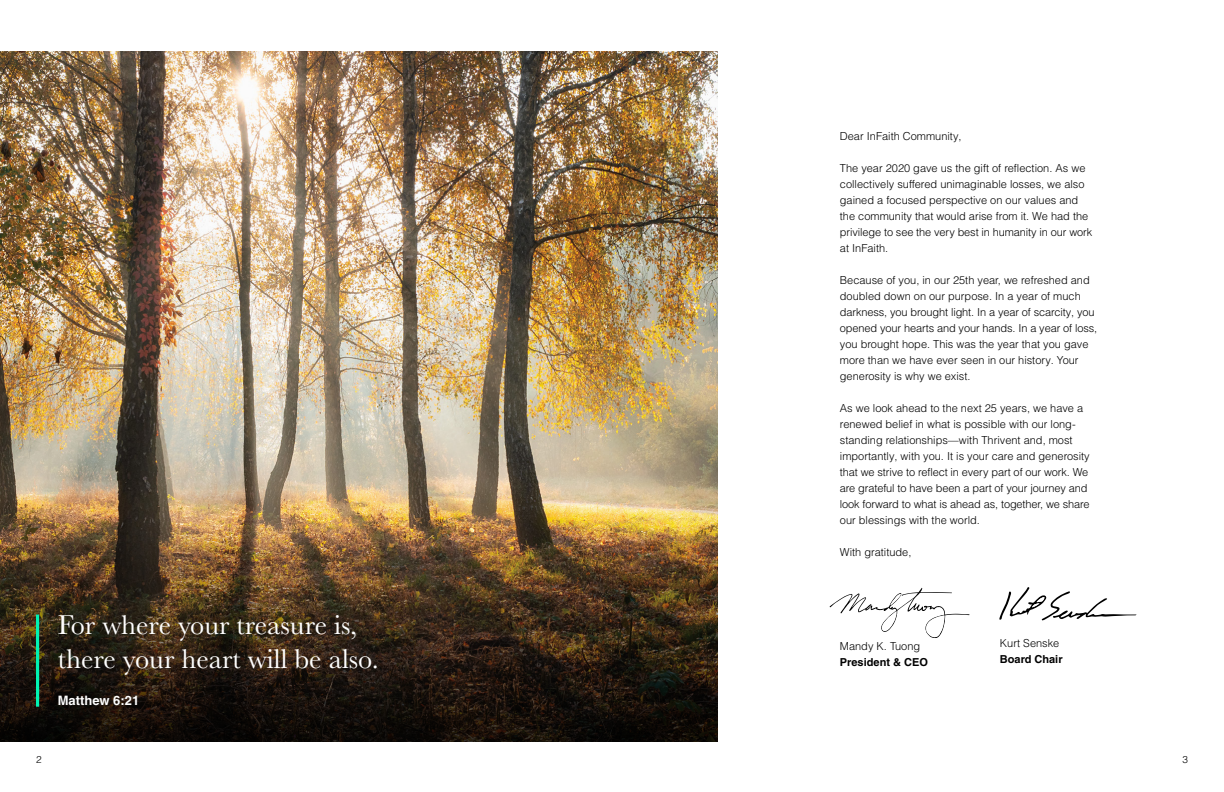
<style>
.page{position:relative;width:1224px;height:792px;background:#fff}
.page>*{position:absolute;margin:0;border:0;box-sizing:border-box;transform-origin:0 0}
.t1{font:28.3px/33.9px "Baskerville";color:#fff}
.t2{font:700 13px "Helvetica LT Pro";color:#fff}
.t3{font:300 11px/16px "Helvetica LT Pro";color:#000}
.t4{font:700 11px "Helvetica LT Pro";color:#000}
.t5{font:300 10px "Helvetica LT Pro";color:#000}
</style>
<div class="page">
<img style="left:0;top:52px;width:717px;height:177px">
<svg style="left:830px;top:588px;width:139px;height:50px"></svg>
<svg style="left:999px;top:587px;width:137px;height:34px"></svg>
<img style="left:0;top:229px;width:612px;height:512px">
<hr style="left:36px;top:615px;width:3px;height:92px;background:#00f3b3">
<img style="left:612px;top:229px;width:105px;height:512px">
<h1 class="t1" style="left:58px;top:609px;width:323px">For where your treasure is, there your heart will be also.</h1>
<p class="t2" style="left:58px;top:693px;width:83px">Matthew 6:21</p>
<p class="t3" style="left:840px;top:128px;width:123px">Dear InFaith Community,</p>
<p class="t3" style="left:840px;top:160px;width:254px">The year 2020 gave us the gift of reflection. As we collectively suffered unimaginable losses, we also gained a focused perspective on our values and the community that would arise from it. We had the privilege to see the very best in humanity in our work at InFaith.</p>
<p class="t3" style="left:840px;top:272px;width:259px">Because of you, in our 25th year, we refreshed and doubled down on our purpose. In a year of much darkness, you brought light. In a year of scarcity, you opened your hearts and your hands. In a year of loss, you brought hope. This was the year that you gave more than we have ever seen in our history. Your generosity is why we exist.</p>
<p class="t3" style="left:840px;top:400px;width:251px">As we look ahead to the next 25 years, we have a renewed belief in what is possible with our long&shy;standing relationships—with Thrivent and, most importantly, with you. It is your care and generosity that we strive to reflect in every part of our work. We are grateful to have been a part of your journey and look forward to what is ahead as, together, we share our blessings with the world.</p>
<p class="t3" style="left:840px;top:544px;width:73px">With gratitude,</p>
<p class="t3" style="left:840px;top:638px;width:82px">Mandy K. Tuong</p>
<p class="t4" style="left:840px;top:655px;width:90px">President &amp; CEO</p>
<p class="t3" style="left:1000px;top:635px;width:61px">Kurt Senske</p>
<p class="t4" style="left:1000px;top:653px;width:64px">Board Chair</p>
<p class="t5" style="left:36px;top:754px;width:7px">2</p>
<p class="t5" style="left:1182px;top:754px;width:7px">3</p>
</div>
